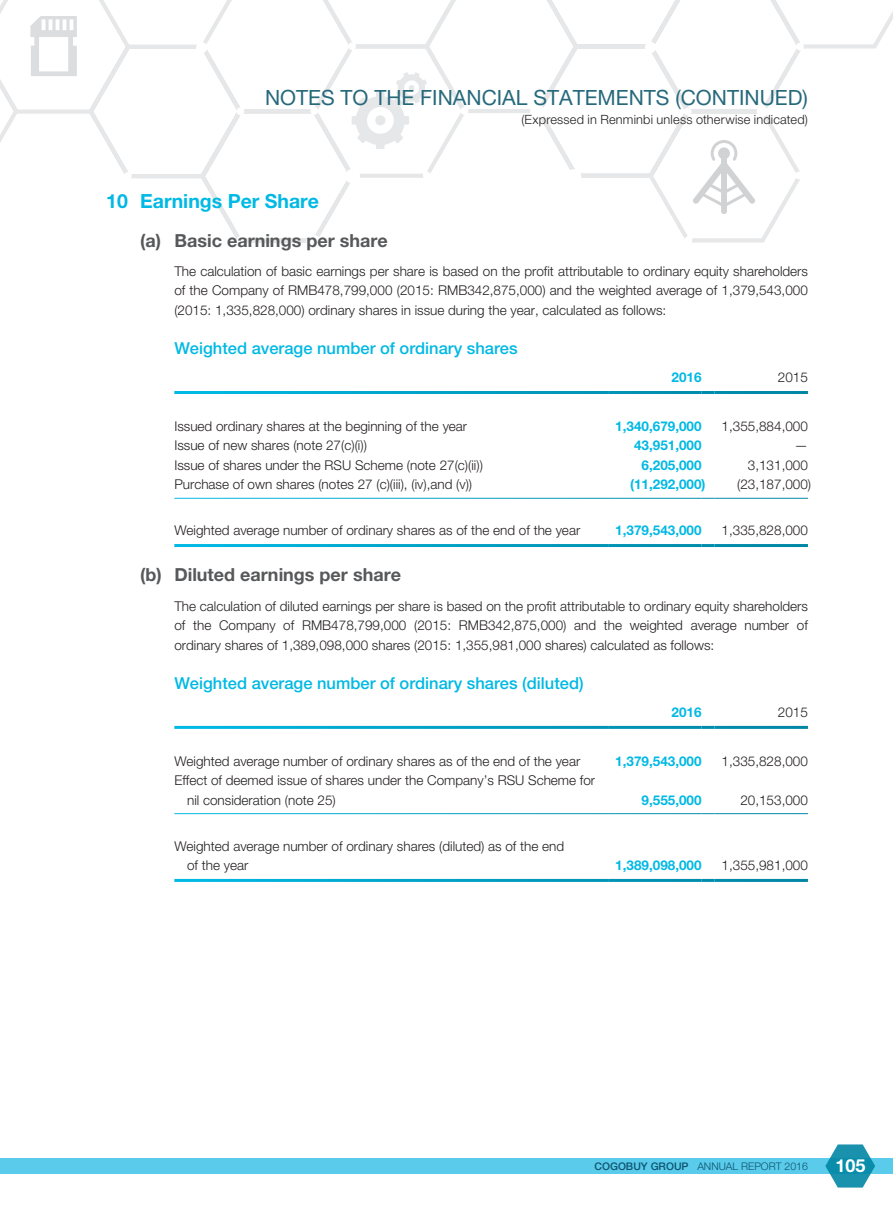
<style>
.page{position:relative;width:893px;height:1212px;background:#fff}
.page>*{position:absolute;margin:0;border:0;box-sizing:border-box;transform-origin:0 0}
.t1{font:21px "Helvetica Neue LT Std";color:#26697b}
.t2{font:700 19.5px "Helvetica Neue LT Std";color:#00b9e4}
.t3{font:700 18px "Helvetica Neue LT Std";color:#57585a}
.t4{font:700 18px "Helvetica Neue LT Std";color:#fff}
.t5{font:500 16.5px "Helvetica Neue LT Std";color:#00b9e4}
.t6{font:300 13.5px/19.5px "Helvetica Neue LT Std";color:#231f20;text-align:justify}
.t7{font:700 13.5px "Helvetica Neue LT Std";color:#00b9e4}
.t8{font:300 12.75px "Helvetica Neue LT Std";letter-spacing:.01em;color:#231f20}
.t9{font:300 10.5px "Helvetica Neue LT Std";color:#26697b}
.s1{font-weight:500}
</style>
<div class="page">
<div style="left:0;top:1158px;width:893px;height:16px;background:#5acbea"></div>
<svg style="left:825px;top:1144px;width:50px;height:43px"></svg>
<svg style="left:702px;top:498px;width:12px;height:1px"></svg>
<svg style="left:702px;top:391px;width:12px;height:3px"></svg>
<svg style="left:702px;top:544px;width:12px;height:3px"></svg>
<svg style="left:702px;top:813px;width:12px;height:1px"></svg>
<svg style="left:702px;top:726px;width:12px;height:3px"></svg>
<svg style="left:702px;top:879px;width:12px;height:3px"></svg>
<svg style="left:0;top:0;width:893px;height:243px"></svg>
<h1 class="t1" style="left:265px;top:85px;width:544px">NOTES TO THE FINANCIAL STATEMENTS (CONTINUED)</h1>
<p class="t8" style="left:521px;top:112px;width:288px">(Expressed in Renminbi unless otherwise indicated)</p>
<h2 class="t2" style="left:106px;top:189px;width:214px">10 Earnings Per Share</h2>
<h3 class="t3" style="left:140px;top:229px;width:249px">(a) Basic earnings per share</h3>
<p class="t6" style="left:174px;top:261px;width:635px">The calculation of basic earnings per share is based on the profit attributable to ordinary equity shareholders of the Company of RMB478,799,000 (2015: RMB342,875,000) and the weighted average of 1,379,543,000 (2015: 1,335,828,000) ordinary shares in issue during the year, calculated as follows:</p>
<p class="t5" style="left:174px;top:338px;width:345px">Weighted average number of ordinary shares</p>
<p class="t7" style="left:672px;top:369px;width:32px">2016</p>
<p class="t6" style="left:778px;top:367px;width:32px">2015</p>
<p class="t6" style="left:174px;top:416px;width:294px">Issued ordinary shares at the beginning of the year</p>
<p class="t7" style="left:615px;top:417px;width:88px">1,340,679,000</p>
<p class="t6" style="left:722px;top:416px;width:88px">1,355,884,000</p>
<p class="t6" style="left:174px;top:435px;width:194px">Issue of new shares (note 27(c)(i))</p>
<p class="t7" style="left:634px;top:437px;width:69px">43,951,000</p>
<p class="t6" style="left:794px;top:435px;width:15px">—</p>
<p class="t6" style="left:174px;top:455px;width:310px">Issue of shares under the RSU Scheme (note 27(c)(ii))</p>
<p class="t7" style="left:642px;top:456px;width:62px">6,205,000</p>
<p class="t6" style="left:748px;top:455px;width:62px">3,131,000</p>
<p class="t6" style="left:174px;top:474px;width:299px">Purchase of own shares (notes 27 (c)(iii), (iv),and (v))</p>
<p class="t7" style="left:630px;top:476px;width:77px">(11,292,000)</p>
<p class="t6" style="left:737px;top:474px;width:76px">(23,187,000)</p>
<p class="t6" style="left:174px;top:520px;width:407px">Weighted average number of ordinary shares as of the end of the year</p>
<p class="t7" style="left:615px;top:522px;width:88px">1,379,543,000</p>
<p class="t6" style="left:722px;top:520px;width:88px">1,335,828,000</p>
<h3 class="t3" style="left:140px;top:564px;width:262px">(b) Diluted earnings per share</h3>
<p class="t6" style="left:174px;top:596px;width:635px">The calculation of diluted earnings per share is based on the profit attributable to ordinary equity shareholders of the Company of RMB478,799,000 (2015: RMB342,875,000) and the weighted average number of ordinary shares of 1,389,098,000 shares (2015: 1,355,981,000 shares) calculated as follows:</p>
<p class="t5" style="left:174px;top:673px;width:411px">Weighted average number of ordinary shares (diluted)</p>
<p class="t7" style="left:672px;top:704px;width:32px">2016</p>
<p class="t6" style="left:778px;top:702px;width:32px">2015</p>
<p class="t6" style="left:174px;top:751px;width:407px">Weighted average number of ordinary shares as of the end of the year</p>
<p class="t7" style="left:615px;top:752px;width:88px">1,379,543,000</p>
<p class="t6" style="left:722px;top:751px;width:88px">1,335,828,000</p>
<p class="t6" style="left:187px;top:770px;width:410px;text-indent:-13px">Effect of deemed issue of shares under the Company’s RSU Scheme for nil consideration (note 25)</p>
<p class="t7" style="left:642px;top:791px;width:62px">9,555,000</p>
<p class="t6" style="left:740px;top:790px;width:69px">20,153,000</p>
<p class="t6" style="left:187px;top:836px;width:379px;text-indent:-13px">Weighted average number of ordinary shares (diluted) as of the end of the year</p>
<p class="t7" style="left:615px;top:857px;width:88px">1,389,098,000</p>
<p class="t6" style="left:722px;top:855px;width:88px">1,355,981,000</p>
<p class="t9" style="left:594px;top:1160px;width:215px"><span class="s1">COGOBUY GROUP</span> ANNUAL REPORT 2016</p>
<h3 class="t4" style="left:835px;top:1155px;width:32px">105</h3>
</div>
